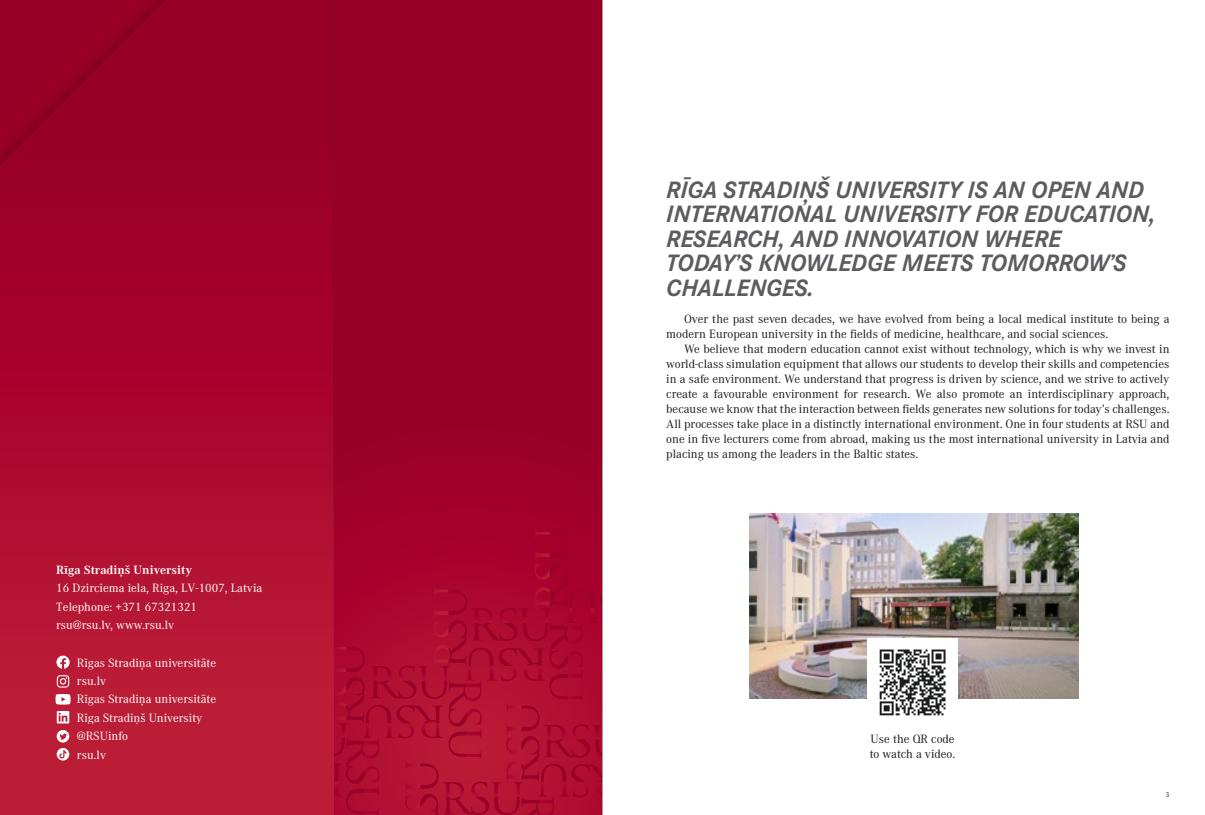
<style>
.page{position:relative;width:1205px;height:815px;background:#fff}
.page>*{position:absolute;margin:0;border:0;box-sizing:border-box;transform-origin:0 0}
.t1{font:italic 700 24.62px/24.6px "Corporate S";color:#5c5b60}
.t2{font:12.5px/15px "Corporate A";color:#1b1c20}
.t3{font:12.5px/18.4px "Corporate A";color:#fff}
.t4{font:700 12.5px "Corporate A";color:#fff}
.t5{font:7.5px "Corporate A";color:#1b1c20}
</style>
<div class="page">
<div style="left:0;top:0;width:602px;height:815px;background:#990027"></div>
<svg style="left:334px;top:529px;width:268px;height:286px"></svg>
<svg style="left:0;top:0;width:334px;height:815px"></svg>
<svg style="left:56px;top:656px;width:14px;height:13px"></svg>
<svg style="left:57px;top:675px;width:12px;height:13px"></svg>
<svg style="left:55px;top:694px;width:16px;height:11px"></svg>
<svg style="left:57px;top:711px;width:12px;height:12px"></svg>
<svg style="left:57px;top:730px;width:12px;height:31px"></svg>
<img style="left:749px;top:514px;width:329px;height:185px">
<div style="left:867px;top:638px;width:91px;height:90px;background:#fff"></div>
<svg style="left:879px;top:649px;width:66px;height:66px"></svg>
<hr style="left:602px;top:0;width:1px;height:815px;background:#9c9c9d">
<p class="t4" style="left:56px;top:563px;width:137px">Rīga Stradiņš University</p>
<p class="t3" style="left:56px;top:579px;width:208px">16 Dzirciema iela, Riga, LV-1007, Latvia</p>
<p class="t3" style="left:56px;top:616px;width:119px">rsu@rsu.lv, www.rsu.lv</p>
<p class="t3" style="left:56px;top:598px;width:142px">Telephone: +371 67321321</p>
<p class="t3" style="left:77px;top:654px;width:141px">Rīgas Stradiņa universitāte rsu.lv<br>Rīgas Stradiņa universitāte<br>Rīga Stradiņš University @RSUinfo<br>rsu.lv</p>
<h1 class="t1" style="left:666px;top:178px;width:491px">RĪGA STRADIŅŠ UNIVERSITY IS AN OPEN AND<br>INTERNATIONAL UNIVERSITY FOR EDUCATION,<br>RESEARCH, AND INNOVATION WHERE<br>TODAY’S KNOWLEDGE MEETS TOMORROW’S<br>CHALLENGES.</h1>
<p class="t2" style="left:666px;top:312px;width:505px;text-indent:18px">Over the past seven decades, we have evolved from being a local medical institute to being a modern European university in the fields of medicine, healthcare, and social sciences.</p>
<p class="t2" style="left:666px;top:342px;width:505px;text-align:justify;text-indent:18px">We believe that modern education cannot exist without technology, which is why we invest in world-class simulation equipment that allows our students to develop their skills and competencies in a safe environment. We understand that progress is driven by science, and we strive to actively create a favourable environment for research. We also promote an interdisciplinary approach, because we know that the interaction between fields generates new solutions for today’s challenges.<br>All processes take place in a distinctly international environment. One in four students at RSU and one in five lecturers come from abroad, making us the most international university in Latvia and placing us among the leaders in the Baltic states.</p>
<p class="t2" style="left:870px;top:731px;width:87px">Use the QR code to watch a video.</p>
<p class="t5" style="left:1165px;top:791px;width:5px">3</p>
</div>
